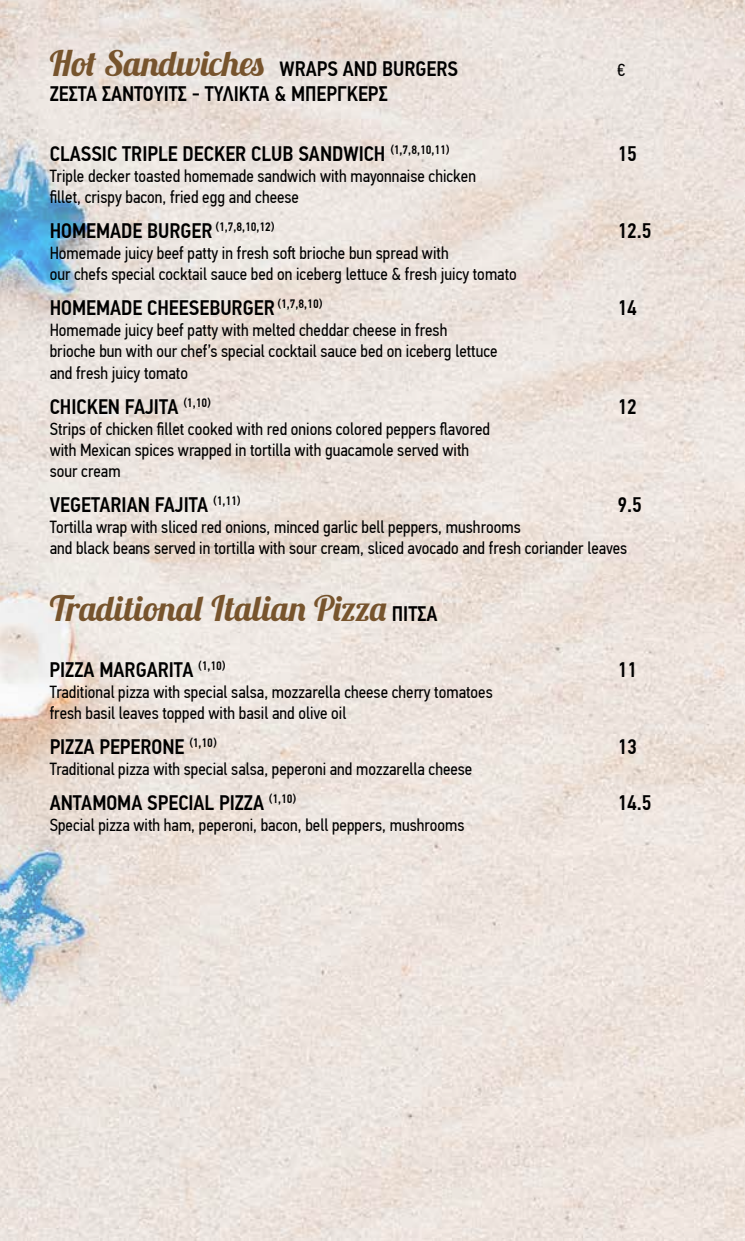
<style>
.page{position:relative;width:745px;height:1241px;background:#fff}
.page>*{position:absolute;margin:0;border:0;box-sizing:border-box;transform-origin:0 0}
.t1{font:35px "Lobster 1.3";letter-spacing:.005em;color:#77542d}
.t2{font:500 21px "PF Din Text Cond Pro";color:#000}
.t3{font:17.5px/21px "PF Din Text Cond Pro";color:#000}
.s1{font-family:"Lobster 1.3";font-weight:400;font-size:35px;color:#77542d}
.s2{font-family:"PF Din Text Cond Pro";font-weight:500;font-size:21px;color:#000}
</style>
<div class="page">
<img style="left:0;top:0;width:744px;height:1240px">
<p class="t2" style="left:50px;top:56px;width:409px"><span class="s1">Hot Sandwiches</span> WRAPS AND BURGERS</p>
<p class="t2" style="left:50px;top:81px;width:339px">ΖΕΣΤΑ ΣΑΝΤΟΥΙΤΣ - ΤΥΛΙΚΤΑ &amp; ΜΠΕΡΓΚΕΡΣ</p>
<p class="t3" style="left:617px;top:59px;width:9px">€</p>
<p class="t2" style="left:50px;top:141px;width:401px">CLASSIC TRIPLE DECKER CLUB SANDWICH <sup>(1,7,8,10,11)</sup></p>
<p class="t2" style="left:617px;top:141px;width:21px">15</p>
<p class="t3" style="left:50px;top:166px;width:427px">Triple decker toasted homemade sandwich with mayonnaise chicken fillet, crispy bacon, fried egg and cheese</p>
<p class="t2" style="left:50px;top:218px;width:226px">HOMEMADE BURGER <sup>(1,7,8,10,12)</sup></p>
<p class="t2" style="left:617px;top:218px;width:36px">12.5</p>
<p class="t3" style="left:50px;top:243px;width:468px">Homemade juicy beef patty in fresh soft brioche bun spread with<br>our chefs special cocktail sauce bed on iceberg lettuce &amp; fresh juicy tomato</p>
<p class="t2" style="left:50px;top:295px;width:274px">HOMEMADE CHEESEBURGER <sup>(1,7,8,10)</sup></p>
<p class="t2" style="left:617px;top:295px;width:21px">14</p>
<p class="t3" style="left:50px;top:320px;width:449px">Homemade juicy beef patty with melted cheddar cheese in fresh brioche bun with our chef’s special cocktail sauce bed on iceberg lettuce and fresh juicy tomato</p>
<p class="t2" style="left:50px;top:393px;width:162px">CHICKEN FAJITA <sup>(1,10)</sup></p>
<p class="t2" style="left:617px;top:393px;width:21px">12</p>
<p class="t3" style="left:50px;top:418px;width:441px">Strips of chicken fillet cooked with red onions colored peppers flavored with Mexican spices wrapped in tortilla with guacamole served with sour cream</p>
<p class="t2" style="left:50px;top:491px;width:192px">VEGETARIAN FAJITA <sup>(1,11)</sup></p>
<p class="t2" style="left:617px;top:491px;width:26px">9.5</p>
<p class="t3" style="left:50px;top:516px;width:578px">Tortilla wrap with sliced red onions, minced garlic bell peppers, mushrooms<br>and black beans served in tortilla with sour cream, sliced avocado and fresh coriander leaves</p>
<h1 class="t1" style="left:50px;top:585px;width:389px">Traditional Italian Pizza <span class="s2">ΠΙΤΣΑ</span></h1>
<p class="t2" style="left:50px;top:657px;width:177px">PIZZA MARGARITA <sup>(1,10)</sup></p>
<p class="t2" style="left:617px;top:657px;width:21px">11</p>
<p class="t3" style="left:50px;top:681px;width:444px">Traditional pizza with special salsa, mozzarella cheese cherry tomatoes fresh basil leaves topped with basil and olive oil</p>
<p class="t2" style="left:50px;top:734px;width:168px">PIZZA PEPERONE <sup>(1,10)</sup></p>
<p class="t2" style="left:617px;top:734px;width:21px">13</p>
<p class="t3" style="left:50px;top:758px;width:424px">Traditional pizza with special salsa, peperoni and mozzarella cheese</p>
<p class="t2" style="left:50px;top:790px;width:248px">ANTAMOMA SPECIAL PIZZA <sup>(1,10)</sup></p>
<p class="t2" style="left:617px;top:790px;width:36px">14.5</p>
<p class="t3" style="left:50px;top:814px;width:416px">Special pizza with ham, peperoni, bacon, bell peppers, mushrooms</p>
</div>
